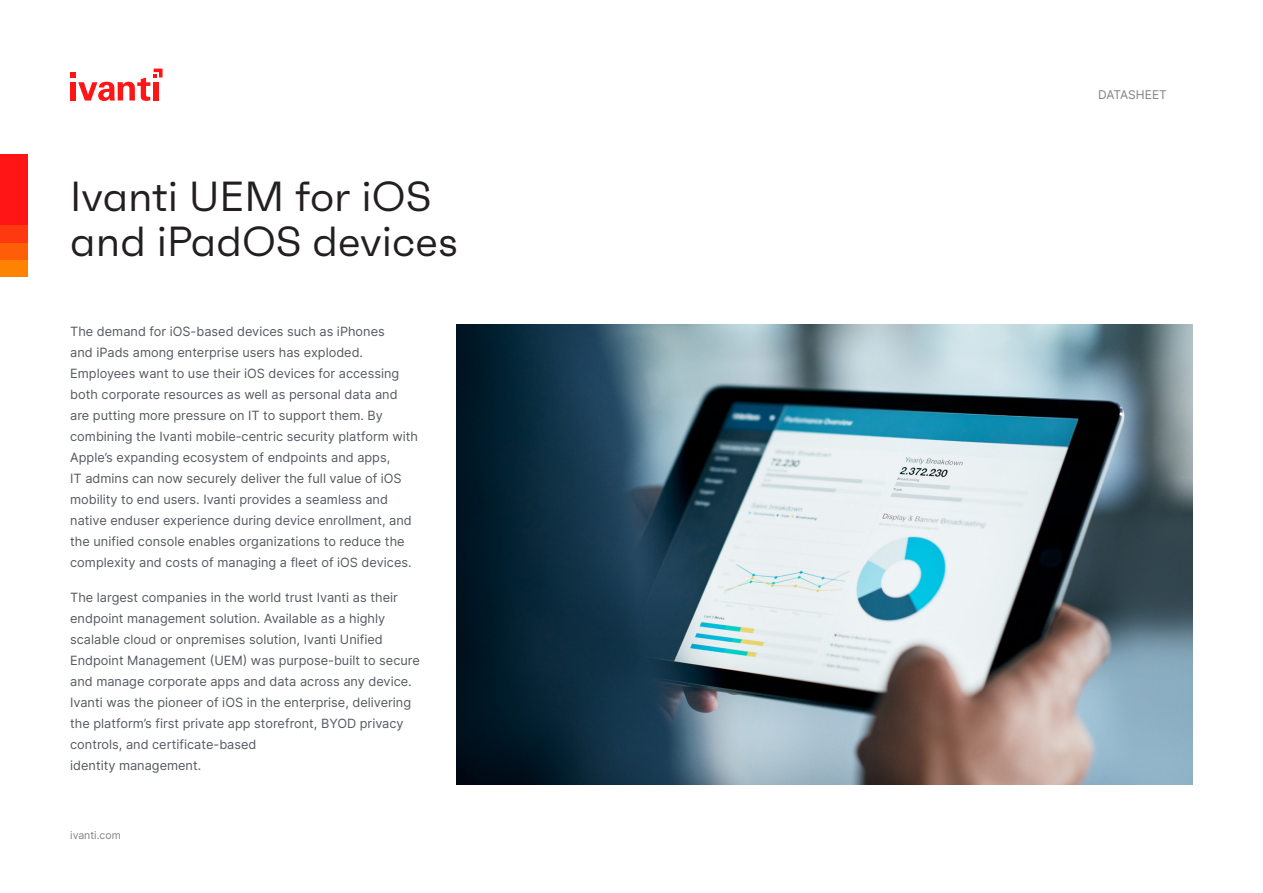
<style>
.page{position:relative;width:1263px;height:893px;background:#fff}
.page>*{position:absolute;margin:0;border:0;box-sizing:border-box;transform-origin:0 0}
.Main_title{font:42px "Faktum";color:#231f20}
.t1{font:12.75px/21px "Inter";color:#555960}
.t2{font:12px "Inter";color:#848182}
.t3{font:10.5px "Inter";color:#848182}
</style>
<div class="page">
<svg style="left:70px;top:69px;width:93px;height:32px"></svg>
<img style="left:457px;top:324px;width:736px;height:461px">
<div style="left:0;top:154px;width:27px;height:122px;background:#ff1515"></div>
<div style="left:0;top:259px;width:27px;height:17px;background:#ff8303"></div>
<div style="left:0;top:242px;width:27px;height:17px;background:#ff5e09"></div>
<div style="left:0;top:225px;width:27px;height:17px;background:#ff390f"></div>
<p class="Main_title" style="left:70px;top:172px;width:363px">Ivanti UEM for iOS</p>
<p class="Main_title" style="left:70px;top:217px;width:389px">and iPadOS devices</p>
<p class="t1" style="left:70px;top:321px;width:349px">The demand for iOS-based devices such as iPhones<br>and iPads among enterprise users has exploded.<br>Employees want to use their iOS devices for accessing both corporate resources as well as personal data and are putting more pressure on IT to support them. By combining the Ivanti mobile-centric security platform with Apple’s expanding ecosystem of endpoints and apps,<br>IT admins can now securely deliver the full value of iOS mobility to end users. Ivanti provides a seamless and native enduser experience during device enrollment, and the unified console enables organizations to reduce the complexity and costs of managing a fleet of iOS devices.</p>
<p class="t1" style="left:70px;top:586px;width:351px">The largest companies in the world trust Ivanti as their endpoint management solution. Available as a highly scalable cloud or onpremises solution, Ivanti Unified Endpoint Management (UEM) was purpose-built to secure and manage corporate apps and data across any device.<br>Ivanti was the pioneer of iOS in the enterprise, delivering the platform’s first private app storefront, BYOD privacy controls, and certificate-based<br>identity management.</p>
<p class="t3" style="left:70px;top:828px;width:52px">ivanti.com</p>
<p class="t2" style="left:1098px;top:86px;width:70px">DATASHEET</p>
</div>
